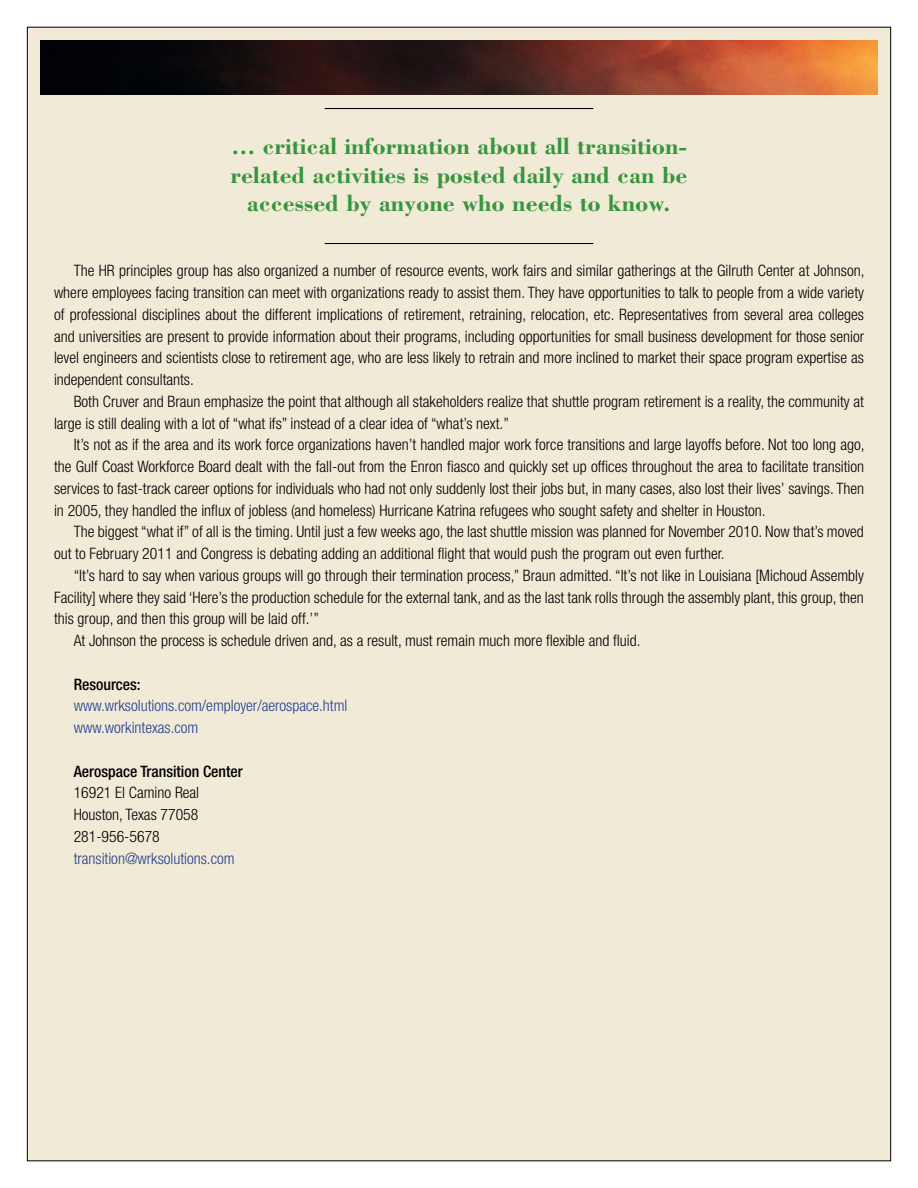
<style>
.page{position:relative;width:918px;height:1188px;background:#fff}
.page>*{position:absolute;margin:0;border:0;box-sizing:border-box;transform-origin:0 0}
.t1{font:700 24px/28.8px "Bodoni";color:#36953e;text-align:center}
.t2{font:300 condensed 15.75px/21.8px "Helvetica Neue";color:#000;text-align:justify}
.t3{font:300 condensed 15.75px/21.8px "Helvetica Neue";color:#25408f}
.t4{font:500 condensed 15.75px "Helvetica Neue";color:#000}
</style>
<div class="page">
<div style="left:27px;top:27px;width:864px;height:1134px;background:#f1ead7"></div>
<img style="left:40px;top:41px;width:838px;height:54px">
<hr style="left:325px;top:108px;width:268px;height:1px;background:#000">
<hr style="left:325px;top:243px;width:268px;height:1px;background:#000">
<h1 class="t1" style="left:231px;top:131px;width:458px">… critical information about all transition&shy;related activities is posted daily and can be accessed by anyone who needs to know.</h1>
<p class="t2" style="left:54px;top:260px;width:812px;text-indent:20px">The HR principles group has also organized a number of resource events, work fairs and similar gatherings at the Gilruth Center at Johnson, where employees facing transition can meet with organizations ready to assist them. They have opportunities to talk to people from a wide variety of professional disciplines about the different implications of retirement, retraining, relocation, etc. Representatives from several area colleges and universities are present to provide information about their programs, including opportunities for small business development for those senior level engineers and scientists close to retirement age, who are less likely to retrain and more inclined to market their space program expertise as independent consultants.</p>
<p class="t2" style="left:54px;top:390px;width:812px;text-indent:20px">Both Cruver and Braun emphasize the point that although all stakeholders realize that shuttle program retirement is a reality, the community at large is still dealing with a lot of “what ifs” instead of a clear idea of “what’s next.”</p>
<p class="t2" style="left:54px;top:434px;width:812px;text-indent:20px">It’s not as if the area and its work force organizations haven’t handled major work force transitions and large layoffs before. Not too long ago, the Gulf Coast Workforce Board dealt with the fall-out from the Enron fiasco and quickly set up offices throughout the area to facilitate transition services to fast-track career options for individuals who had not only suddenly lost their jobs but, in many cases, also lost their lives’ savings. Then in 2005, they handled the influx of jobless (and homeless) Hurricane Katrina refugees who sought safety and shelter in Houston.</p>
<p class="t2" style="left:54px;top:521px;width:811px;text-indent:20px">The biggest “what if” of all is the timing. Until just a few weeks ago, the last shuttle mission was planned for November 2010. Now that’s moved out to February 2011 and Congress is debating adding an additional flight that would push the program out even further.</p>
<p class="t2" style="left:74px;top:564px;width:792px">“It’s hard to say when various groups will go through their termination process,” Braun admitted. “It’s not like in Louisiana [Michoud Assembly</p>
<p class="t2" style="left:54px;top:586px;width:811px">Facility] where they said ‘Here’s the production schedule for the external tank, and as the last tank rolls through the assembly plant, this group, then</p>
<p class="t2" style="left:54px;top:608px;width:266px">this group, and then this group will be laid off.’”</p>
<p class="t2" style="left:74px;top:629px;width:568px">At Johnson the process is schedule driven and, as a result, must remain much more flexible and fluid.</p>
<p class="t4" style="left:74px;top:675px;width:68px">Resources:</p>
<p class="t3" style="left:74px;top:695px;width:275px">www.wrksolutions.com/employer/aerospace.html www.workintexas.com</p>
<p class="t4" style="left:74px;top:762px;width:171px">Aerospace Transition Center</p>
<p class="t2" style="left:74px;top:782px;width:127px">16921 El Camino Real Houston, Texas 77058<br>281-956-5678</p>
<p class="t3" style="left:74px;top:847px;width:162px">transition@wrksolutions.com</p>
</div>
